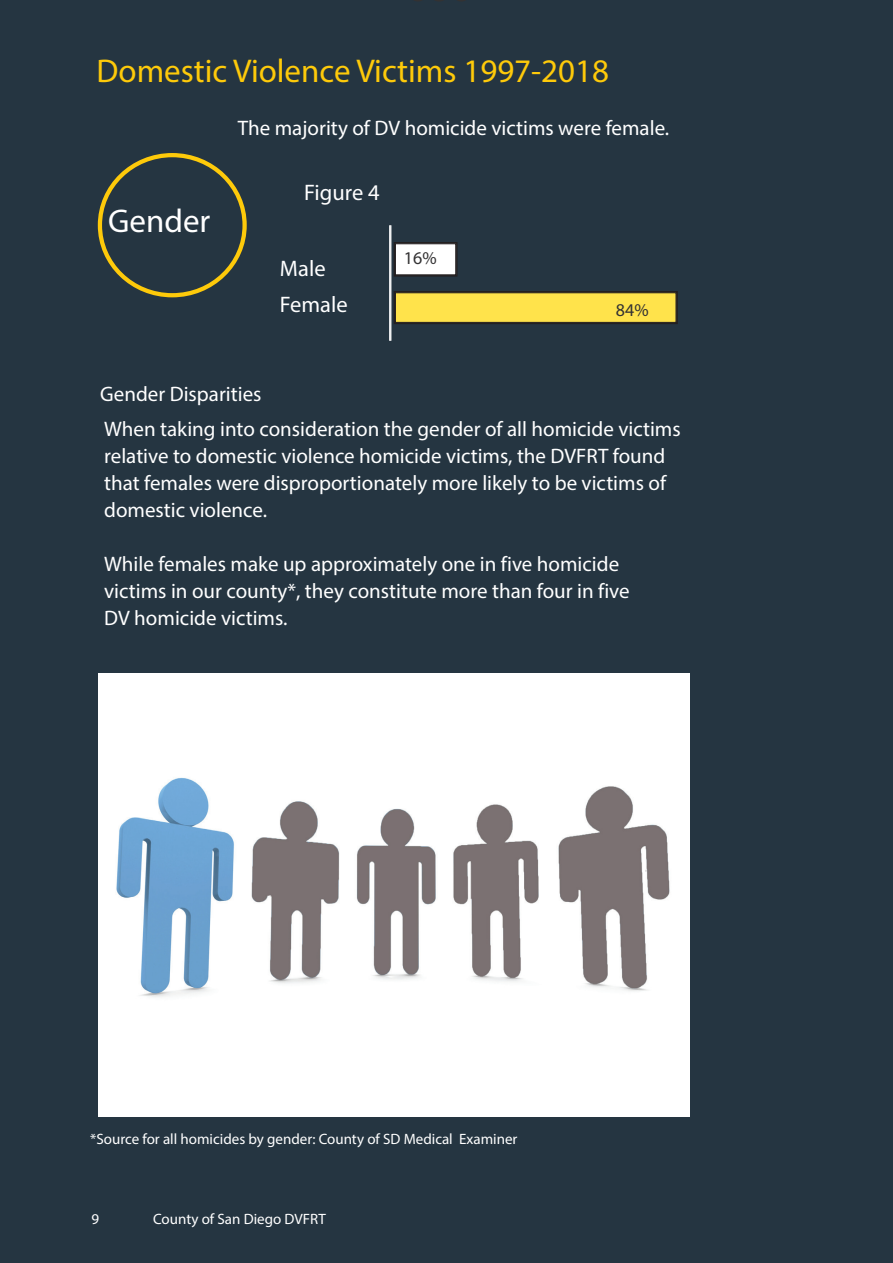
<style>
.page{position:relative;width:893px;height:1263px;background:#253541}
.page>*{position:absolute;margin:0;border:0;box-sizing:border-box;transform-origin:0 0}
.t1{font:33px "Myriad Pro";color:#feca0a}
.t2{font:33px "Myriad Pro";color:#fff}
.t3{font:22.5px/36px "Myriad Pro";color:#fff}
.t4{font:21px/27px "Myriad Pro";color:#fff}
.t5{font:18px "Myriad Pro";color:#333233}
.t6{font:15px "Myriad Pro";color:#fff}
</style>
<div class="page">
<img style="left:98px;top:673px;width:592px;height:444px">
<hr style="left:391px;top:225px;width:1px;height:116px;background:#fff">
<hr style="left:390px;top:225px;width:1px;height:116px;background:#fff">
<hr style="left:389px;top:225px;width:1px;height:116px;background:#fff">
<div style="left:394px;top:242px;width:63px;height:34px;background:#fff"></div>
<div style="left:395px;top:243px;width:62px;height:33px;border:1px solid #231f20"></div>
<div style="left:395px;top:244px;width:61px;height:31px;border:1px solid #231f20"></div>
<svg style="left:394px;top:291px;width:283px;height:33px;background:#eed447"></svg>
<div style="left:395px;top:292px;width:282px;height:31px;border:1px solid #231f20"></div>
<div style="left:98px;top:153px;width:149px;height:144px;border:4px solid #feca0a;border-radius:50%"></div>
<h1 class="t1" style="left:97px;top:51px;width:514px">Domestic Violence Victims 1997-2018</h1>
<p class="t4" style="left:238px;top:114px;width:433px">The majority of DV homicide victims were female.</p>
<h1 class="t2" style="left:108px;top:201px;width:104px">Gender</h1>
<p class="t3" style="left:304px;top:174px;width:77px">Figure 4</p>
<p class="t3" style="left:280px;top:251px;width:69px">Male<br>Female</p>
<p class="t5" style="left:404px;top:247px;width:34px">16%</p>
<p class="t5" style="left:616px;top:299px;width:34px">84%</p>
<p class="t4" style="left:100px;top:375px;width:582px;line-height:35.5px">Gender Disparities<br>When taking into consideration the gender of all homicide victims</p>
<p class="t4" style="left:104px;top:442px;width:563px;text-align:justify">relative to domestic violence homicide victims, the DVFRT found that females were disproportionately more likely to be victims of domestic violence.</p>
<p class="t4" style="left:104px;top:550px;width:527px">While females make up approximately one in five homicide victims in our county*, they constitute more than four in five<br>DV homicide victims.</p>
<p class="t6" style="left:90px;top:1129px;width:429px">*Source for all homicides by gender: County of SD Medical Examiner</p>
<p class="t6" style="left:91px;top:1209px;width:9px">9</p>
<p class="t6" style="left:129px;top:1209px;width:105px">Company Profile</p>
<p class="t6" style="left:153px;top:1209px;width:174px">County of San Diego DVFRT</p>
</div>
